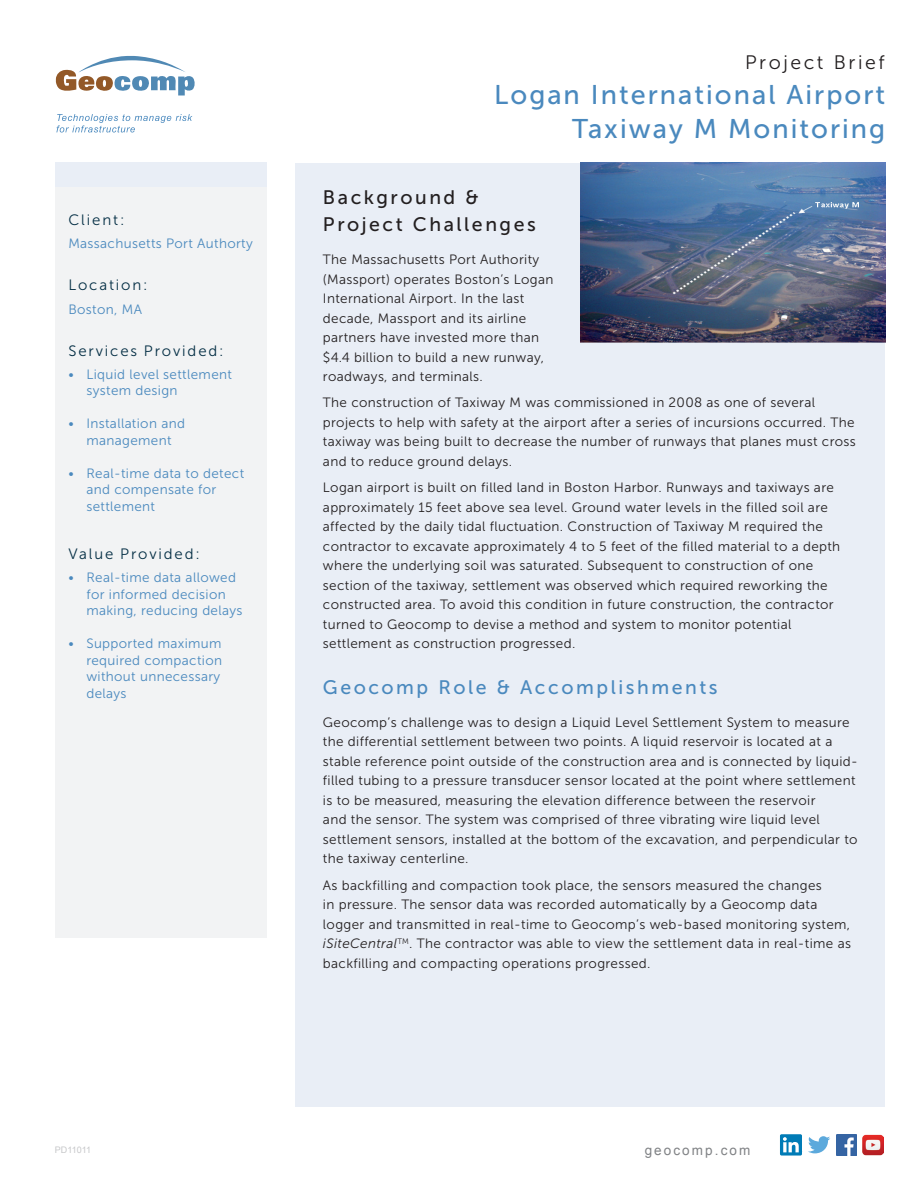
<style>
.page{position:relative;width:918px;height:1188px;background:#fff}
.page>*{position:absolute;margin:0;border:0;box-sizing:border-box;transform-origin:0 0}
.Project_title_-_blue{font:27px "Museo Sans 500";letter-spacing:.075em;color:#4a89be}
.Background___Project{font:19.5px/27px "Museo Sans 500";letter-spacing:.13em;color:#231f20}
.Geocomp_Role___Accom{font:19.5px "Museo Sans 500";letter-spacing:.13em;color:#4a89be}
.t1{font:19.5px "Museo Sans 300";letter-spacing:.13em;color:#231f20}
.L_Side_Bar_-_lead_te{font:15px "Museo Sans 300";letter-spacing:.125em;color:#052f45}
.PD_body_text{font:13.5px/19.5px "Museo Sans 300";letter-spacing:.025em;color:#231f20}
.L_Side_Bar_-_bullet{font:13.5px/16.5px "Museo Sans 300";letter-spacing:.025em;color:#4a89be}
.L_Side_Bar_-_info_te{font:13.5px "Museo Sans 300";letter-spacing:.025em;color:#4a89be}
.Title{font:13.5px "Arial";letter-spacing:.155em;color:#808285}
.t2{font:9px "Arial";color:#c7c8ca}
.s1{font-style:italic}
</style>
<div class="page">
<div style="left:55px;top:163px;width:212px;height:24px;background:#e9eef6"></div>
<div style="left:295px;top:163px;width:590px;height:944px;background:#e9eef6"></div>
<svg style="left:56px;top:56px;width:139px;height:39px"></svg>
<svg style="left:56px;top:114px;width:136px;height:19px"></svg>
<div style="left:55px;top:187px;width:212px;height:751px;background:#f2f3f4"></div>
<img style="left:836px;top:1134px;width:21px;height:22px">
<svg style="left:808px;top:1136px;width:22px;height:17px"></svg>
<div style="left:780px;top:1134px;width:22px;height:22px;background:#007bb6;border-radius:2px"></div>
<svg style="left:783px;top:1137px;width:16px;height:15px"></svg>
<img style="left:863px;top:1134px;width:20px;height:21px">
<img style="left:581px;top:163px;width:304px;height:180px">
<p class="L_Side_Bar_-_lead_te" style="left:68px;top:212px;width:57px">Client:</p>
<p class="L_Side_Bar_-_info_te" style="left:68px;top:237px;width:186px">Massachusetts Port Authorty</p>
<p class="L_Side_Bar_-_lead_te" style="left:68px;top:277px;width:81px">Location:</p>
<p class="L_Side_Bar_-_info_te" style="left:68px;top:302px;width:75px">Boston, MA</p>
<p class="L_Side_Bar_-_lead_te" style="left:68px;top:342px;width:157px">Services Provided:</p>
<p class="L_Side_Bar_-_bullet" style="left:86px;top:366px;width:147px;text-indent:-18px">• Liquid level settlement system design</p>
<p class="L_Side_Bar_-_bullet" style="left:68px;top:416px;width:118px;text-align:center">• Installation and management</p>
<p class="L_Side_Bar_-_bullet" style="left:86px;top:465px;width:159px;text-indent:-18px">• Real-time data to detect and compensate for settlement</p>
<p class="L_Side_Bar_-_lead_te" style="left:68px;top:546px;width:133px">Value Provided:</p>
<p class="L_Side_Bar_-_bullet" style="left:86px;top:569px;width:158px;text-indent:-18px">• Real-time data allowed for informed decision making, reducing delays</p>
<p class="L_Side_Bar_-_bullet" style="left:86px;top:635px;width:137px;text-indent:-18px">• Supported maximum required compaction without unnecessary delays</p>
<p class="t2" style="left:55px;top:1144px;width:38px">PD11011</p>
<h2 class="t1" style="left:745px;top:52px;width:141px">Project Brief</h2>
<p class="Project_title_-_blue" style="left:494px;top:80px;width:393px">Logan International Airport</p>
<p class="Project_title_-_blue" style="left:572px;top:114px;width:315px">Taxiway M Monitoring</p>
<p class="Background___Project" style="left:323px;top:184px;width:214px">Background &amp;<br>Project Challenges</p>
<p class="PD_body_text" style="left:323px;top:250px;width:232px">The Massachusetts Port Authority (Massport) operates Boston’s Logan International Airport. In the last decade, Massport and its airline partners have invested more than $4.4 billion to build a new runway, roadways, and terminals.</p>
<p class="PD_body_text" style="left:323px;top:393px;width:534px">The construction of Taxiway M was commissioned in 2008 as one of several projects to help with safety at the airport after a series of incursions occurred. The taxiway was being built to decrease the number of runways that planes must cross and to reduce ground delays.</p>
<p class="PD_body_text" style="left:323px;top:478px;width:519px">Logan airport is built on filled land in Boston Harbor. Runways and taxiways are approximately 15 feet above sea level. Ground water levels in the filled soil are affected by the daily tidal fluctuation. Construction of Taxiway M required the contractor to excavate approximately 4 to 5 feet of the filled material to a depth where the underlying soil was saturated. Subsequent to construction of one section of the taxiway, settlement was observed which required reworking the constructed area. To avoid this condition in future construction, the contractor turned to Geocomp to devise a method and system to monitor potential settlement as construction progressed.</p>
<p class="Geocomp_Role___Accom" style="left:323px;top:677px;width:396px">Geocomp Role &amp; Accomplishments</p>
<p class="PD_body_text" style="left:323px;top:713px;width:536px">Geocomp’s challenge was to design a Liquid Level Settlement System to measure the differential settlement between two points. A liquid reservoir is located at a stable reference point outside of the construction area and is connected by liquid&shy;filled tubing to a pressure transducer sensor located at the point where settlement is to be measured, measuring the elevation difference between the reservoir<br>and the sensor. The system was comprised of three vibrating wire liquid level settlement sensors, installed at the bottom of the excavation, and perpendicular to the taxiway centerline.</p>
<p class="PD_body_text" style="left:323px;top:875px;width:530px">As backfilling and compaction took place, the sensors measured the changes<br>in pressure. The sensor data was recorded automatically by a Geocomp data logger and transmitted in real-time to Geocomp’s web-based monitoring system, <span class="s1">iSiteCentral</span><sup>TM</sup>. The contractor was able to view the settlement data in real-time as backfilling and compacting operations progressed.</p>
<p class="Title" style="left:645px;top:1141px;width:107px">geocomp.com</p>
</div>
